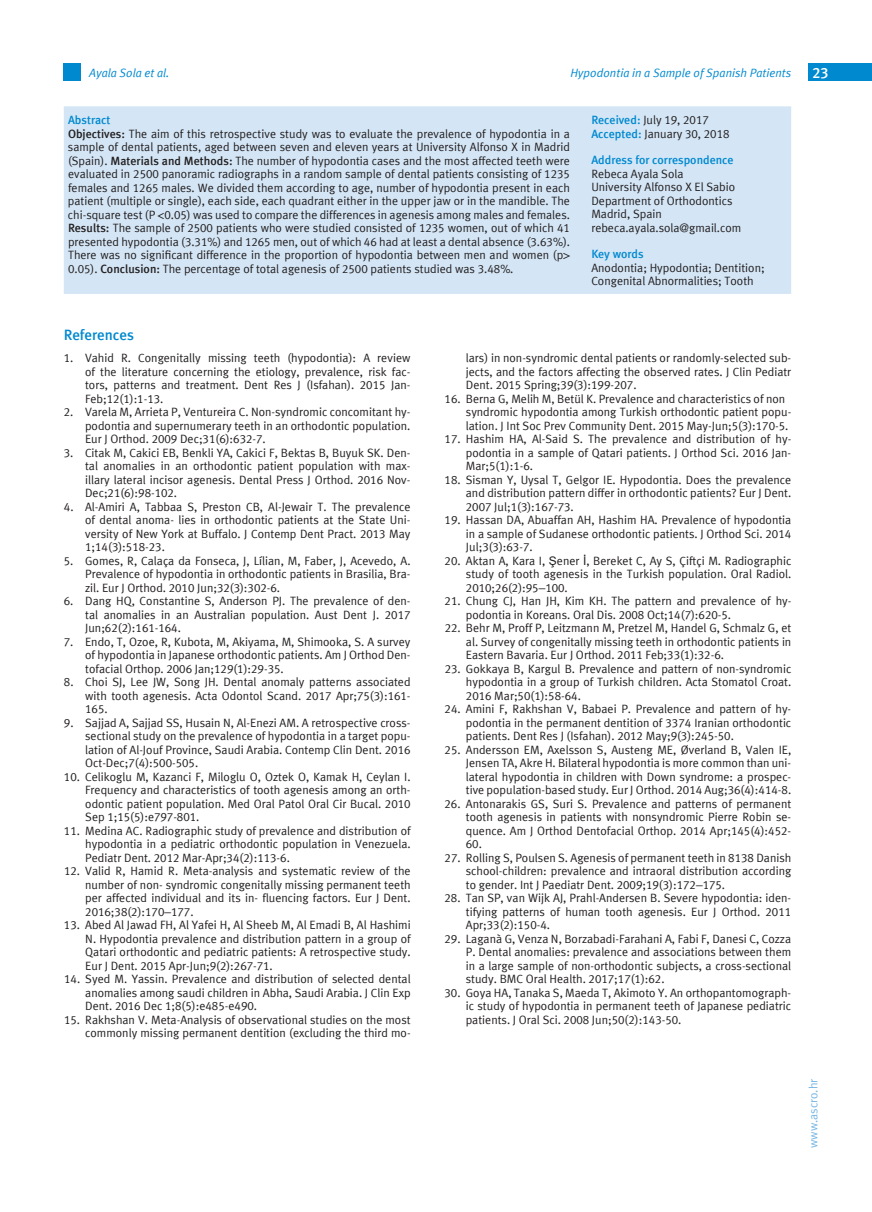
<style>
.page{position:relative;width:872px;height:1212px;background:#fff}
.page>*{position:absolute;margin:0;border:0;box-sizing:border-box;transform-origin:0 0}
.t1{font:700 15px "Meta ASC";color:#0089cf}
.t2{font:700 15px "Meta ASC";color:#fff}
.t3{font:12px/13.5px "Meta ASC";color:#231f20;text-align:justify}
.t4{font:italic 12px "Meta ASC";color:#0089cf}
.t5{font:700 12px "Meta ASC";color:#0089cf}
.t6{font:12px "Meta ASC";color:#77b6e4}
.s1{font-weight:700;color:#0089cf}
.s2{font-weight:700}
.s3{font-family:"Arial"}
</style>
<div class="page">
<div style="left:64px;top:64px;width:17px;height:17px;background:#0089cf"></div>
<div style="left:808px;top:64px;width:64px;height:17px;background:#0089cf"></div>
<div style="left:64px;top:106px;width:727px;height:188px;background:#d4e6f6"></div>
<p class="t4" style="left:89px;top:66px;width:82px">Ayala Sola et al.</p>
<p class="t4" style="left:570px;top:66px;width:222px">Hypodontia in a Sample of Spanish Patients</p>
<p class="t2" style="left:812px;top:64px;width:18px">23</p>
<p class="t3" style="left:68px;top:113px;width:503px;text-align:left"><span class="s1">Abstract<br></span><span class="s2">Objectives:</span> The aim of this retrospective study was to evaluate the prevalence of hypodontia in a sample of dental patients, aged between seven and eleven years at University Alfonso X in Madrid (Spain). <span class="s2">Materials and Methods:</span> The number of hypodontia cases and the most affected teeth were evaluated in 2500 panoramic radiographs in a random sample of dental patients consisting of 1235 females and 1265 males. We divided them according to age, number of hypodontia present in each patient (multiple or single), each side, each quadrant either in the upper jaw or in the mandible. The chi-square test (P &lt;0.05) was used to compare the differences in agenesis among males and females.<br><span class="s2">Results:</span> The sample of 2500 patients who were studied consisted of 1235 women, out of which 41 presented hypodontia (3.31%) and 1265 men, out of which 46 had at least a dental absence (3.63%).<br>There was no significant difference in the proportion of hypodontia between men and women (p&gt; 0.05). <span class="s2">Conclusion:</span> The percentage of total agenesis of 2500 patients studied was 3.48%.</p>
<p class="t3" style="left:591px;top:113px;width:140px"><span class="s1">Received:</span> July 19, 2017<br><span class="s1">Accepted:</span> January 30, 2018</p>
<p class="t5" style="left:591px;top:153px;width:144px">Address for correspondence</p>
<p class="t3" style="left:591px;top:167px;width:151px;text-align:left">Rebeca Ayala Sola<br>University Alfonso X El Sabio<br>Department of Orthodontics<br>Madrid, Spain rebeca.ayala.sola@gmail.com</p>
<p class="t5" style="left:591px;top:247px;width:54px">Key words</p>
<p class="t3" style="left:591px;top:261px;width:175px">Anodontia; Hypodontia; Dentition;<br>Congenital Abnormalities; Tooth</p>
<p class="t1" style="left:64px;top:326px;width:72px">References</p>
<p class="t3" style="left:85px;top:351px;width:327px;text-indent:-21px">1. Vahid R. Congenitally missing teeth (hypodontia): A review of the literature concerning the etiology, prevalence, risk fac&shy;tors, patterns and treatment. Dent Res J (Isfahan). 2015 Jan-Feb;12(1):1-13.</p>
<p class="t3" style="left:85px;top:405px;width:327px;text-indent:-21px">2. Varela M, Arrieta P, Ventureira C. Non-syndromic concomitant hy&shy;podontia and supernumerary teeth in an orthodontic population.<br>Eur J Orthod. 2009 Dec;31(6):632-7.</p>
<p class="t3" style="left:85px;top:446px;width:327px;text-indent:-21px">3. Citak M, Cakici EB, Benkli YA, Cakici F, Bektas B, Buyuk SK. Den&shy;tal anomalies in an orthodontic patient population with max&shy;illary lateral incisor agenesis. Dental Press J Orthod. 2016 Nov-Dec;21(6):98-102.</p>
<p class="t3" style="left:85px;top:500px;width:327px;text-indent:-21px">4. Al-Amiri A, Tabbaa S, Preston CB, Al-Jewair T. The prevalence of dental anoma- lies in orthodontic patients at the State Uni&shy;versity of New York at Buffalo. J Contemp Dent Pract. 2013 May 1;14(3):518-23.</p>
<p class="t3" style="left:85px;top:554px;width:327px;text-indent:-21px">5. Gomes, R, Calaça da Fonseca, J, Lílian, M, Faber, J, Acevedo, A.<br>Prevalence of hypodontia in orthodontic patients in Brasilia, Bra&shy;zil. Eur J Orthod. 2010 Jun;32(3):302-6.</p>
<p class="t3" style="left:85px;top:594px;width:327px;text-indent:-21px">6. Dang HQ, Constantine S, Anderson PJ. The prevalence of den&shy;tal anomalies in an Australian population. Aust Dent J. 2017<br>Jun;62(2):161-164.</p>
<p class="t3" style="left:85px;top:635px;width:327px;text-indent:-21px">7. Endo, T, Ozoe, R, Kubota, M, Akiyama, M, Shimooka, S. A survey of hypodontia in Japanese orthodontic patients. Am J Orthod Den&shy;tofacial Orthop. 2006 Jan;129(1):29-35.</p>
<p class="t3" style="left:85px;top:675px;width:327px;text-indent:-21px">8. Choi SJ, Lee JW, Song JH. Dental anomaly patterns associated with tooth agenesis. Acta Odontol Scand. 2017 Apr;75(3):161- 165.</p>
<p class="t3" style="left:85px;top:716px;width:327px;text-indent:-21px">9. Sajjad A, Sajjad SS, Husain N, Al-Enezi AM. A retrospective cross&shy;sectional study on the prevalence of hypodontia in a target popu&shy;lation of Al-Jouf Province, Saudi Arabia. Contemp Clin Dent. 2016<br>Oct-Dec;7(4):500-505.</p>
<p class="t3" style="left:85px;top:770px;width:327px;text-indent:-21px">10. Celikoglu M, Kazanci F, Miloglu O, Oztek O, Kamak H, Ceylan I.<br>Frequency and characteristics of tooth agenesis among an orth&shy;odontic patient population. Med Oral Patol Oral Cir Bucal. 2010<br>Sep 1;15(5):e797-801.</p>
<p class="t3" style="left:85px;top:824px;width:327px;text-indent:-21px">11. Medina AC. Radiographic study of prevalence and distribution of hypodontia in a pediatric orthodontic population in Venezuela.<br>Pediatr Dent. 2012 Mar-Apr;34(2):113-6.</p>
<p class="t3" style="left:85px;top:864px;width:327px;text-indent:-21px">12. Valid R, Hamid R. Meta-analysis and systematic review of the number of non- syndromic congenitally missing permanent teeth per affected individual and its in- fluencing factors. Eur J Dent.<br>2016;38(2):170–177.</p>
<p class="t3" style="left:85px;top:918px;width:327px;text-indent:-21px">13. Abed Al Jawad FH, Al Yafei H, Al Sheeb M, Al Emadi B, Al Hashimi N. Hypodontia prevalence and distribution pattern in a group of Qatari orthodontic and pediatric patients: A retrospective study.<br>Eur J Dent. 2015 Apr-Jun;9(2):267-71.</p>
<p class="t3" style="left:85px;top:972px;width:327px;text-indent:-21px">14. Syed M. Yassin. Prevalence and distribution of selected dental anomalies among saudi children in Abha, Saudi Arabia. J Clin Exp Dent. 2016 Dec 1;8(5):e485-e490.</p>
<p class="t3" style="left:64px;top:1013px;width:348px;text-align:right">15. Rakhshan V. Meta-Analysis of observational studies on the most commonly missing permanent dentition (excluding the third mo-</p>
<p class="t3" style="left:466px;top:351px;width:327px">lars) in non-syndromic dental patients or randomly-selected sub&shy;jects, and the factors affecting the observed rates. J Clin Pediatr Dent. 2015 Spring;39(3):199-207.</p>
<p class="t3" style="left:466px;top:392px;width:327px;text-indent:-21px">16. Berna G, Melih M, Betül K. Prevalence and characteristics of non‐ syndromic hypodontia among Turkish orthodontic patient popu&shy;lation. J Int Soc Prev Community Dent. 2015 May-Jun;5(3):170-5.</p>
<p class="t3" style="left:466px;top:432px;width:327px;text-indent:-21px">17. Hashim HA, Al-Said S. The prevalence and distribution of hy&shy;podontia in a sample of Qatari patients. J Orthod Sci. 2016 Jan-Mar;5(1):1-6.</p>
<p class="t3" style="left:466px;top:473px;width:327px;text-indent:-21px">18. Sisman Y, Uysal T, Gelgor IE. Hypodontia. Does the prevalence and distribution pattern differ in orthodontic patients? Eur J Dent.<br>2007 Jul;1(3):167-73.</p>
<p class="t3" style="left:466px;top:513px;width:327px;text-indent:-21px">19. Hassan DA, Abuaffan AH, Hashim HA. Prevalence of hypodontia in a sample of Sudanese orthodontic patients. J Orthod Sci. 2014<br>Jul;3(3):63-7.</p>
<p class="t3" style="left:466px;top:554px;width:327px;text-indent:-21px">20. Aktan A, Kara I, <span class="s3">Ş</span>ener <span class="s3">İ</span>, Bereket C, Ay S, Çiftçi M. Radiographic study of tooth agenesis in the Turkish population. Oral Radiol.<br>2010;26(2):95–100.</p>
<p class="t3" style="left:466px;top:594px;width:327px;text-indent:-21px">21. Chung CJ, Han JH, Kim KH. The pattern and prevalence of hy&shy;podontia in Koreans. Oral Dis. 2008 Oct;14(7):620-5.</p>
<p class="t3" style="left:466px;top:621px;width:327px;text-indent:-21px">22. Behr M, Proff P, Leitzmann M, Pretzel M, Handel G, Schmalz G, et al. Survey of congenitally missing teeth in orthodontic patients in Eastern Bavaria. Eur J Orthod. 2011 Feb;33(1):32-6.</p>
<p class="t3" style="left:466px;top:662px;width:327px;text-indent:-21px">23. Gokkaya B, Kargul B. Prevalence and pattern of non-syndromic hypodontia in a group of Turkish children. Acta Stomatol Croat.<br>2016 Mar;50(1):58-64.</p>
<p class="t3" style="left:466px;top:702px;width:327px;text-indent:-21px">24. Amini F, Rakhshan V, Babaei P. Prevalence and pattern of hy&shy;podontia in the permanent dentition of 3374 Iranian orthodontic patients. Dent Res J (Isfahan). 2012 May;9(3):245-50.</p>
<p class="t3" style="left:466px;top:743px;width:327px;text-indent:-21px">25. Andersson EM, Axelsson S, Austeng ME, Øverland B, Valen IE, Jensen TA, Akre H. Bilateral hypodontia is more common than uni&shy;lateral hypodontia in children with Down syndrome: a prospec&shy;tive population-based study. Eur J Orthod. 2014 Aug;36(4):414-8.</p>
<p class="t3" style="left:466px;top:797px;width:327px;text-indent:-21px">26. Antonarakis GS, Suri S. Prevalence and patterns of permanent tooth agenesis in patients with nonsyndromic Pierre Robin se&shy;quence. Am J Orthod Dentofacial Orthop. 2014 Apr;145(4):452- 60.</p>
<p class="t3" style="left:466px;top:851px;width:327px;text-indent:-21px">27. Rolling S, Poulsen S. Agenesis of permanent teeth in 8138 Danish school-children: prevalence and intraoral distribution according to gender. Int J Paediatr Dent. 2009;19(3):172–175.</p>
<p class="t3" style="left:466px;top:891px;width:327px;text-indent:-21px">28. Tan SP, van Wijk AJ, Prahl-Andersen B. Severe hypodontia: iden&shy;tifying patterns of human tooth agenesis. Eur J Orthod. 2011<br>Apr;33(2):150-4.</p>
<p class="t3" style="left:466px;top:932px;width:327px;text-indent:-21px">29. Laganà G, Venza N, Borzabadi-Farahani A, Fabi F, Danesi C, Cozza P. Dental anomalies: prevalence and associations between them in a large sample of non-orthodontic subjects, a cross-sectional study. BMC Oral Health. 2017;17(1):62.</p>
<p class="t3" style="left:466px;top:986px;width:327px;text-indent:-21px">30. Goya HA, Tanaka S, Maeda T, Akimoto Y. An orthopantomograph&shy;ic study of hypodontia in permanent teeth of Japanese pediatric patients. J Oral Sci. 2008 Jun;50(2):143-50.</p>
<p class="t6" style="left:806px;top:1148px;width:71px;rotate:-90deg">www.ascro.hr</p>
</div>
